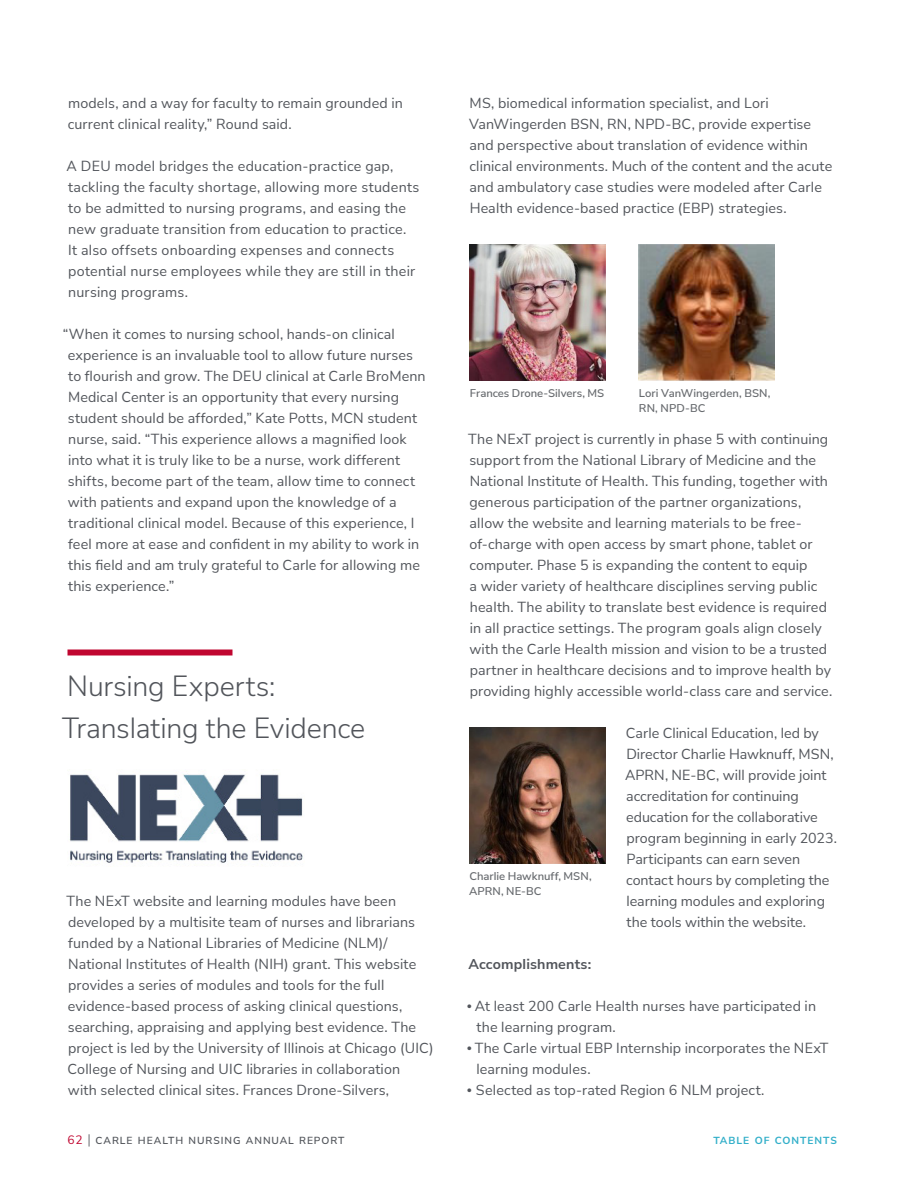
<style>
.page{position:relative;width:918px;height:1188px;background:#fff}
.page>*{position:absolute;margin:0;border:0;box-sizing:border-box;transform-origin:0 0}
.t1{font:300 28.5px/42px "Nunito Sans";letter-spacing:-.005em;color:#52555b}
.t2{font:14.25px/21px "Nunito Sans";letter-spacing:.01em;color:#52555b}
.t3{font:700 14.25px "Nunito Sans";letter-spacing:.01em;color:#52555b}
.t4{font:600 11.25px/15px "Nunito Sans";color:#686b6f}
.t5{font:600 10.2px "Nunito Sans";letter-spacing:.095em;color:#52555b}
.t6{font:700 10.2px "Nunito Sans";letter-spacing:.095em;color:#32afc9}
.s1{font-family:"Avenir Next LT Pro";font-weight:300;font-size:10.5px}
.s2{font-weight:400;font-size:12px;color:#c00630}
.s3{font-weight:300;font-size:13.5px}
</style>
<div class="page">
<div style="left:68px;top:650px;width:164px;height:6px;background:#c00630"></div>
<img style="left:70px;top:771px;width:233px;height:92px">
<img style="left:469px;top:244px;width:137px;height:137px">
<img style="left:469px;top:728px;width:137px;height:136px">
<img style="left:638px;top:244px;width:137px;height:137px">
<p class="t2" style="left:68px;top:92px;width:337px">models, and a way for faculty to remain grounded in current clinical reality,” Round said.</p>
<p class="t2" style="left:67px;top:155px;width:354px">A DEU model bridges the education-practice gap, tackling the faculty shortage, allowing more students to be admitted to nursing programs, and easing the new graduate transition from education to practice.<br>It also offsets onboarding expenses and connects potential nurse employees while they are still in their nursing programs.</p>
<p class="t2" style="left:68px;top:323px;width:359px;text-indent:-5px">“When it comes to nursing school, hands-on clinical experience is an invaluable tool to allow future nurses to flourish and grow. The DEU clinical at Carle BroMenn Medical Center is an opportunity that every nursing student should be afforded,” Kate Potts, MCN student nurse, said. “This experience allows a magnified look into what it is truly like to be a nurse, work different shifts, become part of the team, allow time to connect with patients and expand upon the knowledge of a traditional clinical model. Because of this experience, I feel more at ease and confident in my ability to work in this field and am truly grateful to Carle for allowing me this experience.”</p>
<h1 class="t1" style="left:62px;top:664px;width:305px">Nursing Experts:<br>Translating the Evidence</h1>
<p class="t2" style="left:67px;top:890px;width:369px">The NExT website and learning modules have been developed by a multisite team of nurses and librarians funded by a National Libraries of Medicine (NLM)/ National Institutes of Health (NIH) grant. This website provides a series of modules and tools for the full evidence-based process of asking clinical questions, searching, appraising and applying best evidence. The project is led by the University of Illinois at Chicago (UIC)<br>College of Nursing and UIC libraries in collaboration<br>with selected clinical sites. Frances Drone-Silvers,</p>
<p class="t2" style="left:469px;top:92px;width:365px">MS, biomedical information specialist, and Lori VanWingerden BSN, RN, NPD-BC, provide expertise and perspective about translation of evidence within clinical environments. Much of the content and the acute and ambulatory case studies were modeled after Carle Health evidence-based practice (EBP) strategies.</p>
<p class="t4" style="left:470px;top:385px;width:136px">Frances Drone-Silvers, MS</p>
<p class="t4" style="left:639px;top:385px;width:133px">Lori VanWingerden, BSN,<br>RN, NPD-BC</p>
<p class="t2" style="left:468px;top:428px;width:366px">The NExT project is currently in phase 5 with continuing support from the National Library of Medicine and the National Institute of Health. This funding, together with generous participation of the partner organizations, allow the website and learning materials to be free&shy;of-charge with open access by smart phone, tablet or computer. Phase 5 is expanding the content to equip<br>a wider variety of healthcare disciplines serving public health. The ability to translate best evidence is required in all practice settings. The program goals align closely with the Carle Health mission and vision to be a trusted partner in healthcare decisions and to improve health by providing highly accessible world-class care and service.</p>
<p class="t2" style="left:625px;top:722px;width:213px">Carle Clinical Education, led by<br>Director Charlie Hawknuff, MSN,<br>APRN, NE-BC, will provide joint accreditation for continuing education for the collaborative program beginning in early 2023.<br>Participants can earn seven contact hours by completing the learning modules and exploring the tools within the website.</p>
<p class="t3" style="left:469px;top:954px;width:124px">Accomplishments:</p>
<p class="t2" style="left:477px;top:995px;width:341px;text-indent:-10px"><span class="s1">•</span> At least 200 Carle Health nurses have participated in the learning program.</p>
<p class="t2" style="left:476px;top:1037px;width:354px;text-indent:-10px"><span class="s1">•</span> The Carle virtual EBP Internship incorporates the NExT learning modules.</p>
<p class="t2" style="left:467px;top:1079px;width:299px"><span class="s1">•</span> Selected as top-rated Region 6 NLM project.</p>
<p class="t4" style="left:469px;top:868px;width:124px">Charlie Hawknuff, MSN,<br>APRN, NE-BC</p>
<p class="t5" style="left:68px;top:1134px;width:279px"><span class="s2">62</span> <span class="s3">|</span> CARLE HEALTH NURSING ANNUAL REPORT</p>
<p class="t6" style="left:713px;top:1134px;width:125px">TABLE OF CONTENTS</p>
</div>
